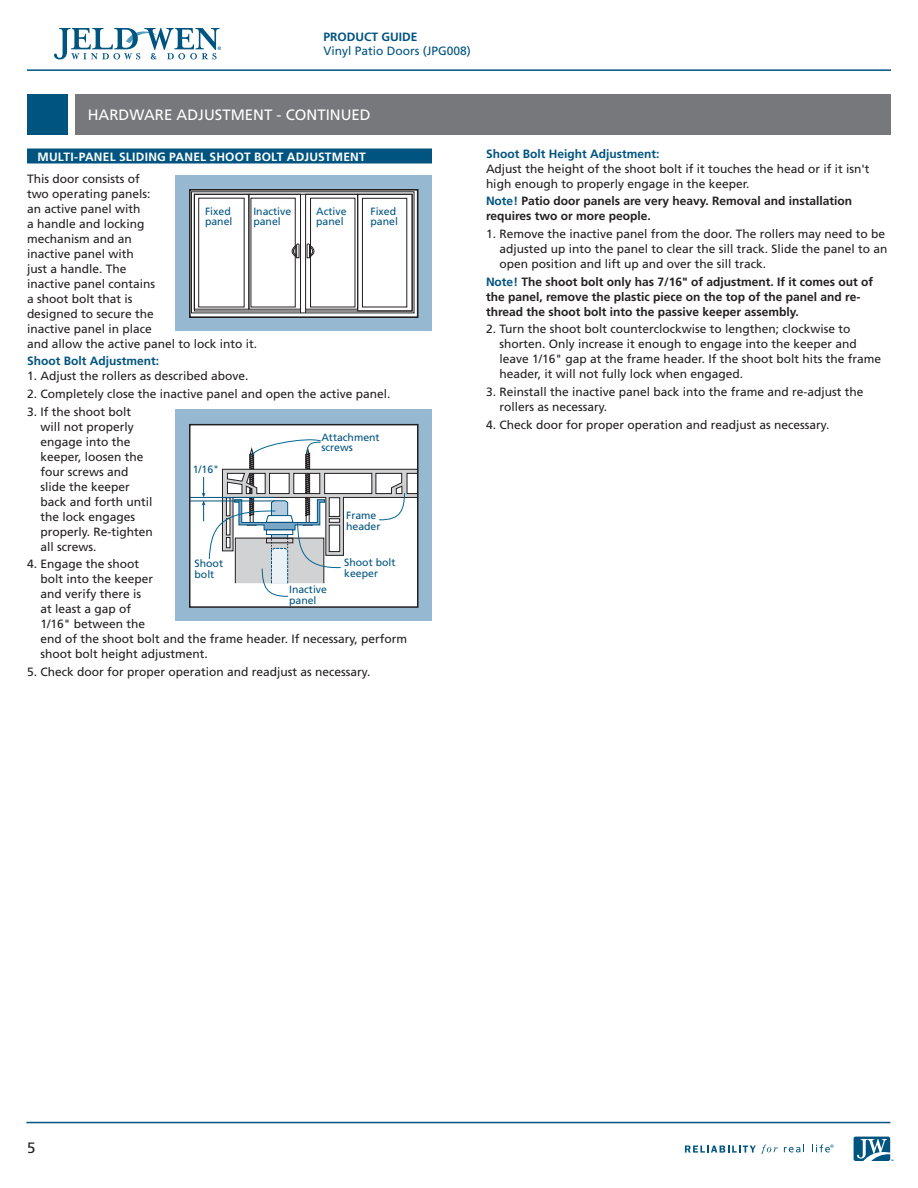
<style>
.page{position:relative;width:918px;height:1188px;background:#fff}
.page>*{position:absolute;margin:0;border:0;box-sizing:border-box;transform-origin:0 0}
.t1{font:15px "Frutiger LT Std";color:#fff}
.t2{font:15px "Frutiger LT Std";color:#231f20}
.t3{font:12px/15px "Frutiger LT Std";color:#231f20}
.t4{font:700 12px/15px "Frutiger LT Std";color:#231f20}
.t5{font:700 12px "Frutiger LT Std";color:#005480}
.t6{font:700 12px "Frutiger LT Std";letter-spacing:.02em;color:#fff}
.t7{font:12px "Frutiger LT Std";color:#005480}
.t8{font:10.5px/10.5px "Frutiger LT Std";color:#005480}
.s1{color:#005480}
</style>
<div class="page">
<svg style="left:54px;top:28px;width:167px;height:31px"></svg>
<svg style="left:854px;top:1137px;width:39px;height:24px"></svg>
<svg style="left:685px;top:1145px;width:93px;height:9px"></svg>
<svg style="left:784px;top:1145px;width:20px;height:7px"></svg>
<svg style="left:812px;top:1144px;width:21px;height:8px"></svg>
<hr style="left:27px;top:69px;width:864px;height:2px;background:#005480">
<hr style="left:26px;top:1122px;width:864px;height:1px;background:#005480">
<div style="left:27px;top:94px;width:41px;height:41px;background:#005480"></div>
<div style="left:75px;top:94px;width:816px;height:41px;background:#76787b"></div>
<div style="left:27px;top:148px;width:405px;height:16px;background:#005480"></div>
<div style="left:176px;top:175px;width:256px;height:156px;background:#96b8d1"></div>
<div style="left:176px;top:410px;width:256px;height:211px;background:#96b8d1"></div>
<div style="left:190px;top:425px;width:228px;height:182px;background:#fff"></div>
<hr style="left:190px;top:497px;width:84px;height:1px;background:#005480">
<hr style="left:190px;top:501px;width:84px;height:1px;background:#005480">
<div style="left:189px;top:424px;width:229px;height:184px;border:2px solid #231f20"></div>
<svg style="left:192px;top:192px;width:223px;height:123px"></svg>
<svg style="left:194px;top:194px;width:219px;height:119px;background:#e8e7e7"></svg>
<div style="left:189px;top:189px;width:229px;height:129px;border:2px solid #231f20"></div>
<svg style="left:202px;top:436px;width:216px;height:161px"></svg>
<p class="t5" style="left:323px;top:30px;width:96px">PRODUCT GUIDE</p>
<p class="t7" style="left:323px;top:44px;width:149px">Vinyl Patio Doors (JPG008)</p>
<p class="t1" style="left:88px;top:106px;width:285px">HARDWARE ADJUSTMENT - CONTINUED</p>
<p class="t6" style="left:38px;top:149px;width:330px">MULTI-PANEL SLIDING PANEL SHOOT BOLT ADJUSTMENT</p>
<p class="t3" style="left:27px;top:171px;width:232px">This door consists of<br>two operating panels:<br>an active panel with<br>a handle and locking<br>mechanism and an<br>inactive panel with<br>just a handle. The<br>inactive panel contains<br>a shoot bolt that is<br>designed to secure the<br>inactive panel in place<br>and allow the active panel to lock into it.</p>
<p class="t5" style="left:27px;top:354px;width:134px">Shoot Bolt Adjustment:</p>
<p class="t3" style="left:27px;top:369px;width:223px">1. Adjust the rollers as described above.</p>
<p class="t3" style="left:27px;top:386px;width:365px">2. Completely close the inactive panel and open the active panel.</p>
<p class="t3" style="left:40px;top:404px;width:114px;text-indent:-14px">3. If the shoot bolt will not properly engage into the keeper, loosen the four screws and slide the keeper back and forth until the lock engages properly. Re-tighten all screws.</p>
<p class="t3" style="left:40px;top:557px;width:368px;text-indent:-14px">4. Engage the shoot<br>bolt into the keeper<br>and verify there is<br>at least a gap of<br>1/16" between the<br>end of the shoot bolt and the frame header. If necessary, perform shoot bolt height adjustment.</p>
<p class="t3" style="left:27px;top:664px;width:345px">5. Check door for proper operation and readjust as necessary.</p>
<p class="t8" style="left:205px;top:206px;width:29px">Fixed panel</p>
<p class="t8" style="left:253px;top:206px;width:39px">Inactive panel</p>
<p class="t8" style="left:316px;top:206px;width:32px">Active panel</p>
<p class="t8" style="left:370px;top:206px;width:29px">Fixed panel</p>
<p class="t8" style="left:321px;top:432px;width:60px">Attachment screws</p>
<p class="t8" style="left:193px;top:464px;width:28px">1/16"</p>
<p class="t8" style="left:346px;top:511px;width:36px">Frame header</p>
<p class="t8" style="left:195px;top:558px;width:30px">Shoot bolt</p>
<p class="t8" style="left:344px;top:558px;width:53px">Shoot bolt keeper</p>
<p class="t8" style="left:289px;top:584px;width:39px">Inactive panel</p>
<p class="t5" style="left:486px;top:146px;width:175px">Shoot Bolt Height Adjustment:</p>
<p class="t3" style="left:486px;top:161px;width:385px">Adjust the height of the shoot bolt if it touches the head or if it isn't high enough to properly engage in the keeper.</p>
<p class="t4" style="left:486px;top:194px;width:368px"><span class="s1">Note!</span> Patio door panels are very heavy. Removal and installation requires two or more people.</p>
<p class="t3" style="left:500px;top:226px;width:390px;text-indent:-14px">1. Remove the inactive panel from the door. The rollers may need to be adjusted up into the panel to clear the sill track. Slide the panel to an open position and lift up and over the sill track.</p>
<p class="t4" style="left:486px;top:274px;width:389px"><span class="s1">Note!</span> The shoot bolt only has 7/16" of adjustment. If it comes out of the panel, remove the plastic piece on the top of the panel and re&shy;thread the shoot bolt into the passive keeper assembly.</p>
<p class="t3" style="left:500px;top:322px;width:383px;text-indent:-14px">2. Turn the shoot bolt counterclockwise to lengthen; clockwise to shorten. Only increase it enough to engage into the keeper and leave 1/16" gap at the frame header. If the shoot bolt hits the frame header, it will not fully lock when engaged.</p>
<p class="t3" style="left:500px;top:384px;width:366px;text-indent:-14px">3. Reinstall the inactive panel back into the frame and re-adjust the rollers as necessary.</p>
<p class="t3" style="left:486px;top:417px;width:345px">4. Check door for proper operation and readjust as necessary.</p>
<p class="t2" style="left:27px;top:1139px;width:10px">5</p>
</div>
